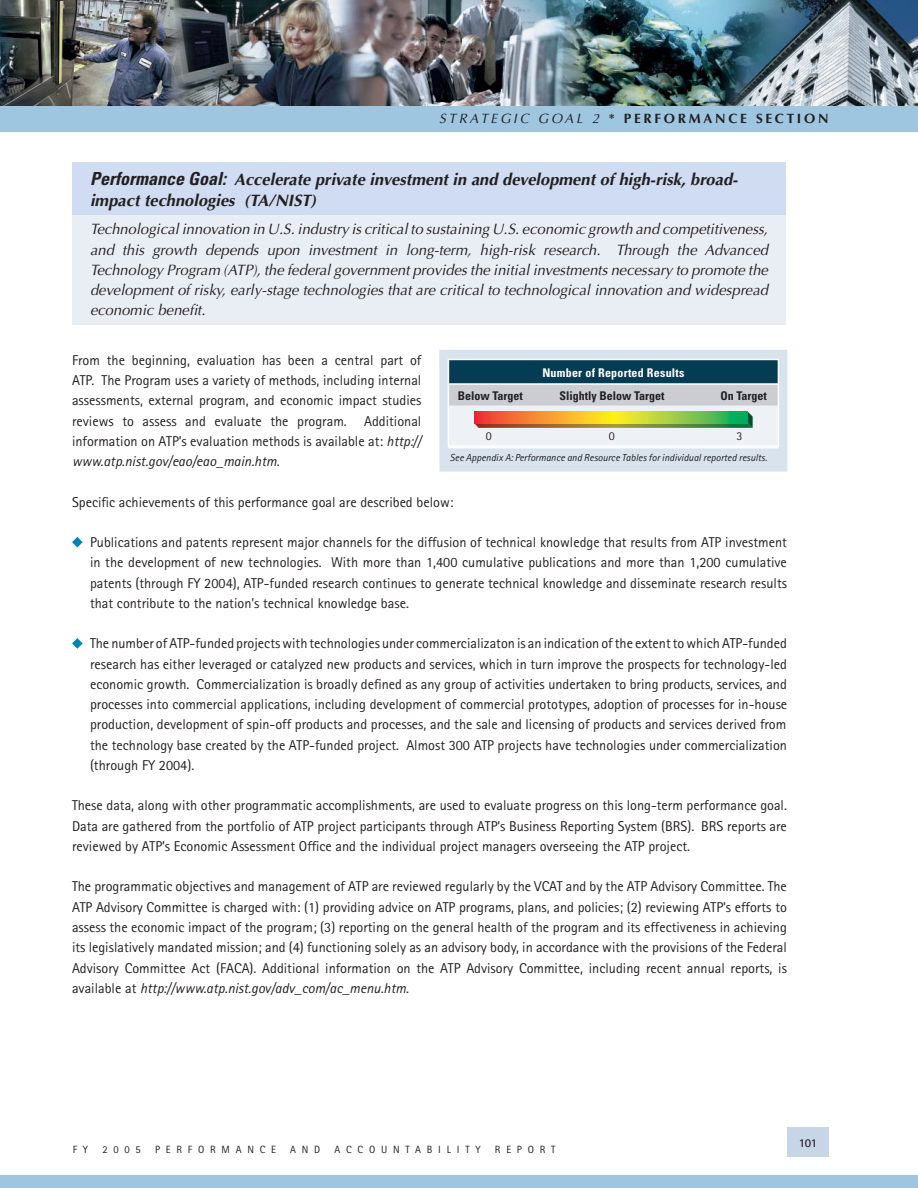
<style>
.page{position:relative;width:918px;height:1188px;background:#fff}
.page>*{position:absolute;margin:0;border:0;box-sizing:border-box;transform-origin:0 0}
.t1{font:italic 700 16.5px/20.2px "Optima";color:#231f20}
.t2{font:italic 15px/20.2px "Optima";color:#231f20;text-align:justify}
.t3{font:14.25px/20.2px "Rotis Sans Serif";color:#231f20;text-align:justify}
.t4{font:700 13.5px "Optima";letter-spacing:.2em;color:#231f20}
.t5{font:700 condensed 12px "Univers";color:#231f20}
.t6{font:700 condensed 12px "Univers";letter-spacing:.02em;color:#fff}
.t7{font:12px "Rotis Sans Serif";color:#231f20}
.t8{font:700 12px "Rotis Sans Serif";color:#231f20}
.t9{font:10.5px "Rotis Sans Serif";letter-spacing:.55em;color:#231f20}
.t10{font:italic 10.2px "Rotis Sans Serif";color:#231f20}
.s1{font-weight:400;font-style:italic}
.s2{font-family:"Univers";font-stretch:condensed;font-size:18px}
.s3{font-style:italic}
</style>
<div class="page">
<div style="left:72px;top:162px;width:714px;height:53px;background:#cfdcf1"></div>
<div style="left:72px;top:215px;width:714px;height:109px;background:#e9eef4"></div>
<svg style="left:72px;top:537px;width:11px;height:10px"></svg>
<svg style="left:72px;top:638px;width:11px;height:11px"></svg>
<div style="left:444px;top:448px;width:339px;height:19px;background:#d8e3ee"></div>
<div style="left:778px;top:359px;width:9px;height:89px;background:#d8e3ee"></div>
<div style="left:778px;top:448px;width:9px;height:15px;background:#d8e3ee"></div>
<div style="left:439px;top:448px;width:9px;height:15px;background:#d8e3ee"></div>
<div style="left:439px;top:463px;width:348px;height:9px;background:#d8e3ee"></div>
<div style="left:439px;top:350px;width:348px;height:9px;background:#d8e3ee"></div>
<div style="left:439px;top:359px;width:9px;height:89px;background:#d8e3ee"></div>
<hr style="left:448px;top:359px;width:331px;height:1px;background:#fff">
<hr style="left:448px;top:445px;width:331px;height:2px;background:#fff">
<svg style="left:449px;top:360px;width:330px;height:85px;background:#97aaae"></svg>
<svg style="left:474px;top:412px;width:274px;height:11px;background:#c1ae39"></svg>
<div style="left:788px;top:1127px;width:41px;height:29px;background:#c6d6e6"></div>
<svg style="left:0;top:1176px;width:1px;height:12px"></svg>
<div style="left:1px;top:1176px;width:917px;height:12px;background:#9fc6e1"></div>
<img style="left:0;top:0;width:1px;height:109px">
<img style="left:1px;top:0;width:917px;height:106px">
<svg style="left:0;top:106px;width:1px;height:25px"></svg>
<div style="left:1px;top:106px;width:917px;height:25px;background:#9fc6e1"></div>
<p class="t4" style="left:439px;top:113px;width:391px"><span class="s1">STRATEGIC GOAL 2</span> * PERFORMANCE SECTION</p>
<p class="t1" style="left:90px;top:171px;width:649px"><span class="s2">Performance Goal:</span> Accelerate private investment in and development of high-risk, broad&shy;impact technologies (TA/NIST)</p>
<p class="t2" style="left:90px;top:221px;width:680px">Technological innovation in U.S. industry is critical to sustaining U.S. economic growth and competitiveness, and this growth depends upon investment in long-term, high-risk research. Through the Advanced Technology Program (ATP), the federal government provides the initial investments necessary to promote the development of risky, early-stage technologies that are critical to technological innovation and widespread economic benefit.</p>
<p class="t3" style="left:72px;top:351px;width:351px">From the beginning, evaluation has been a central part of ATP. The Program uses a variety of methods, including internal assessments, external program, and economic impact studies reviews to assess and evaluate the program. Additional information on ATP’s evaluation methods is available at: <span class="s3">http:// www.atp.nist.gov/eao/eao_main.htm</span>.</p>
<p class="t3" style="left:72px;top:493px;width:383px">Specific achievements of this performance goal are described below:</p>
<p class="t3" style="left:90px;top:534px;width:699px">Publications and patents represent major channels for the diffusion of technical knowledge that results from ATP investment in the development of new technologies. With more than 1,400 cumulative publications and more than 1,200 cumulative patents (through FY 2004), ATP-funded research continues to generate technical knowledge and disseminate research results that contribute to the nation’s technical knowledge base.</p>
<p class="t3" style="left:90px;top:635px;width:699px">The number of ATP-funded projects with technologies under commercializaton is an indication of the extent to which ATP-funded research has either leveraged or catalyzed new products and services, which in turn improve the prospects for technology-led economic growth. Commercialization is broadly defined as any group of activities undertaken to bring products, services, and processes into commercial applications, including development of commercial prototypes, adoption of processes for in-house production, development of spin-off products and processes, and the sale and licensing of products and services derived from the technology base created by the ATP-funded project. Almost 300 ATP projects have technologies under commercialization (through FY 2004).</p>
<p class="t3" style="left:72px;top:797px;width:716px">These data, along with other programmatic accomplishments, are used to evaluate progress on this long-term performance goal.<br>Data are gathered from the portfolio of ATP project participants through ATP’s Business Reporting System (BRS). BRS reports are reviewed by ATP’s Economic Assessment Office and the individual project managers overseeing the ATP project.</p>
<p class="t3" style="left:72px;top:878px;width:716px">The programmatic objectives and management of ATP are reviewed regularly by the VCAT and by the ATP Advisory Committee. The ATP Advisory Committee is charged with: (1) providing advice on ATP programs, plans, and policies; (2) reviewing ATP’s efforts to assess the economic impact of the program; (3) reporting on the general health of the program and its effectiveness in achieving its legislatively mandated mission; and (4) functioning solely as an advisory body, in accordance with the provisions of the Federal Advisory Committee Act (FACA). Additional information on the ATP Advisory Committee, including recent annual reports, is available at <span class="s3">http://www.atp.nist.gov/adv_com/ac_menu.htm</span>.</p>
<p class="t6" style="left:542px;top:368px;width:143px">Number of Reported Results</p>
<p class="t5" style="left:458px;top:391px;width:67px">Below Target</p>
<p class="t5" style="left:559px;top:391px;width:107px">Slightly Below Target</p>
<p class="t5" style="left:720px;top:391px;width:48px">On Target</p>
<p class="t7" style="left:486px;top:432px;width:7px">0</p>
<p class="t7" style="left:609px;top:432px;width:7px">0</p>
<p class="t7" style="left:736px;top:432px;width:7px">3</p>
<p class="t10" style="left:450px;top:454px;width:319px">See Appendix A: Performance and Resource Tables for individual reported results.</p>
<p class="t9" style="left:73px;top:1145px;width:17px">F Y</p>
<p class="t9" style="left:102px;top:1145px;width:40px">2005</p>
<p class="t9" style="left:155px;top:1145px;width:122px">PERFORMANCE</p>
<p class="t9" style="left:290px;top:1145px;width:32px">AND</p>
<p class="t9" style="left:335px;top:1145px;width:148px">ACCOUNTABILITY</p>
<p class="t9" style="left:495px;top:1145px;width:62px">REPORT</p>
<p class="t8" style="left:799px;top:1138px;width:20px">101</p>
</div>
